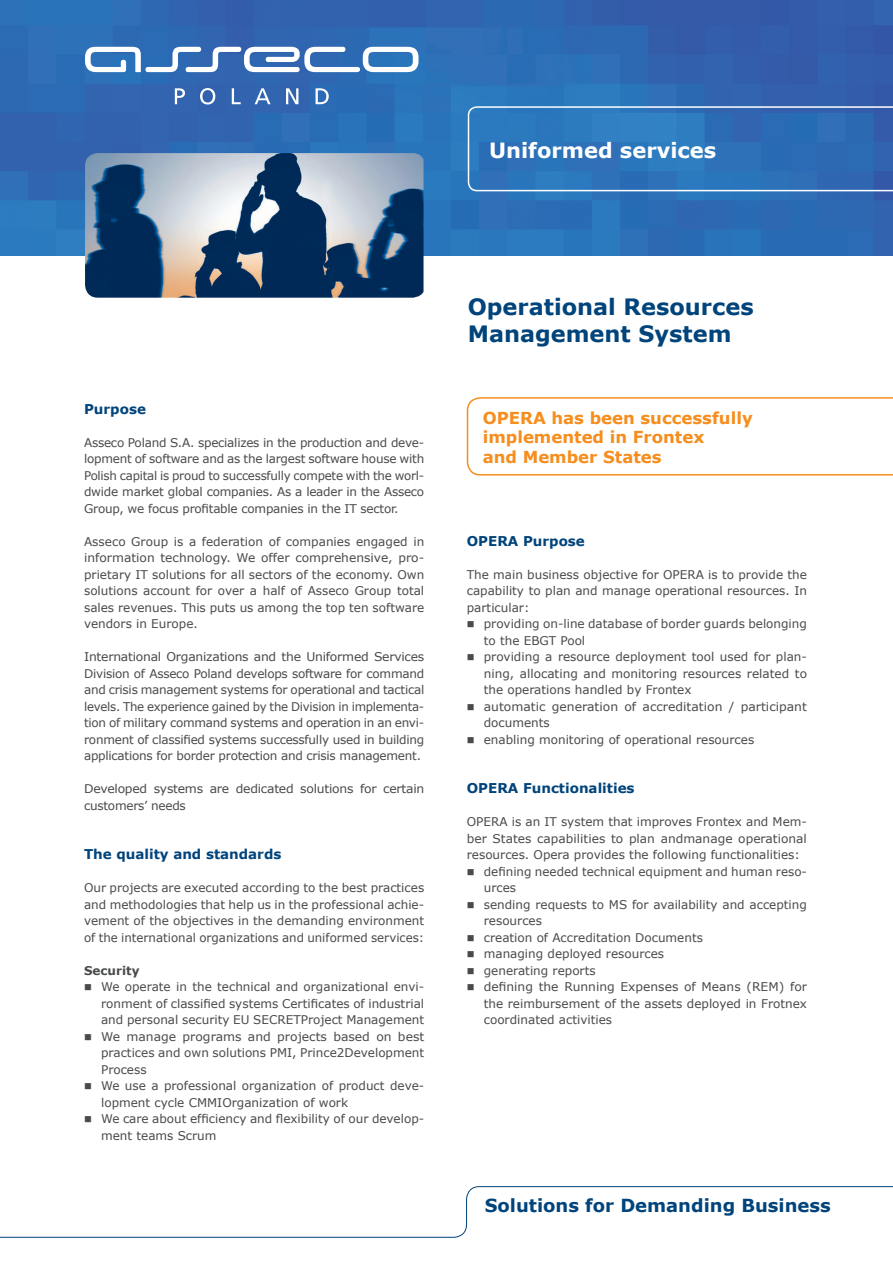
<style>
.page{position:relative;width:893px;height:1263px;background:#fff}
.page>*{position:absolute;margin:0;border:0;box-sizing:border-box;transform-origin:0 0}
.title_1{font:700 22.5px/27px "Verdana";color:#00447b}
.a_tytul_verdana{font:700 21px "Verdana";color:#fff}
.opisy{font:700 18px "Verdana";color:#00447b}
.text_verdana{font:700 16.5px/19.8px "Verdana";color:#f68e1e}
.title_2{font:700 13.5px "Verdana";color:#00447b}
.text_verdana-2{font:12px/16.5px "Verdana";color:#494a4b;text-align:justify}
.bullet{font:12px/16.5px "Verdana";color:#494a4b}
.text_verdana-3{font:12px/16.5px "Verdana";letter-spacing:-.02em;color:#494a4b}
.text_verdana-4{font:700 12px "Verdana";color:#494a4b}
</style>
<div class="page">
<img style="left:0;top:0;width:893px;height:255px">
<svg style="left:85px;top:47px;width:333px;height:25px"></svg>
<svg style="left:175px;top:88px;width:10px;height:16px"></svg>
<svg style="left:200px;top:88px;width:15px;height:17px"></svg>
<svg style="left:232px;top:88px;width:9px;height:16px"></svg>
<svg style="left:255px;top:88px;width:16px;height:16px"></svg>
<svg style="left:286px;top:88px;width:12px;height:16px"></svg>
<svg style="left:316px;top:88px;width:13px;height:16px"></svg>
<svg style="left:0;top:1186px;width:893px;height:52px"></svg>
<svg style="left:468px;top:106px;width:425px;height:85px;background:#3476bb"></svg>
<img style="left:85px;top:153px;width:338px;height:145px">
<svg style="left:467px;top:397px;width:426px;height:79px"></svg>
<p class="a_tytul_verdana" style="left:489px;top:136px;width:229px">Uniformed services</p>
<p class="title_2" style="left:84px;top:399px;width:63px">Purpose</p>
<p class="text_verdana-2" style="left:84px;top:434px;width:342px">Asseco Poland S.A. specializes in the production and deve&shy;lopment of software and as the largest software house with Polish capital is proud to successfully compete with the worl&shy;dwide market global companies. As a leader in the Asseco Group, we focus profitable companies in the IT sector.</p>
<p class="text_verdana-2" style="left:84px;top:533px;width:342px">Asseco Group is a federation of companies engaged in information technology. We offer comprehensive, pro&shy;prietary IT solutions for all sectors of the economy. Own solutions account for over a half of Asseco Group total sales revenues. This puts us among the top ten software vendors in Europe.</p>
<p class="text_verdana-2" style="left:84px;top:648px;width:342px">International Organizations and the Uniformed Services Division of Asseco Poland develops software for command and crisis management systems for operational and tactical levels. The experience gained by the Division in implementa&shy;tion of military command systems and operation in an envi&shy;ronment of classified systems successfully used in building applications for border protection and crisis management.</p>
<p class="text_verdana-3" style="left:84px;top:780px;width:342px">Developed systems are dedicated solutions for certain customers’ needs</p>
<p class="title_2" style="left:84px;top:845px;width:199px">The quality and standards</p>
<p class="text_verdana-2" style="left:84px;top:879px;width:342px">Our projects are executed according to the best practices and methodologies that help us in the professional achie&shy;vement of the objectives in the demanding environment of the international organizations and uniformed services:</p>
<p class="text_verdana-4" style="left:84px;top:962px;width:57px">Security</p>
<p class="bullet" style="left:101px;top:978px;width:325px;text-align:justify">We operate in the technical and organizational envi&shy;ronment of classified systems Certificates of industrial and personal security EU SECRETProject Management</p>
<p class="bullet" style="left:101px;top:1028px;width:325px;text-align:justify">We manage programs and projects based on best practices and own solutions PMI, Prince2Development Process</p>
<p class="bullet" style="left:101px;top:1077px;width:325px">We use a professional organization of product deve&shy;lopment cycle CMMIOrganization of work</p>
<p class="bullet" style="left:101px;top:1110px;width:325px">We care about efficiency and flexibility of our develop&shy;ment teams Scrum</p>
<p class="title_1" style="left:468px;top:293px;width:287px">Operational Resources<br>Management System</p>
<p class="text_verdana" style="left:483px;top:407px;width:271px">OPERA has been successfully implemented in Frontex<br>and Member States</p>
<p class="title_2" style="left:467px;top:531px;width:120px">OPERA Purpose</p>
<p class="text_verdana-2" style="left:467px;top:566px;width:342px">The main business objective for OPERA is to provide the capability to plan and manage operational resources. In particular:</p>
<p class="bullet" style="left:484px;top:615px;width:325px">providing on-line database of border guards belonging to the EBGT Pool</p>
<p class="bullet" style="left:484px;top:648px;width:325px;text-align:justify">providing a resource deployment tool used for plan&shy;ning, allocating and monitoring resources related to the operations handled by Frontex</p>
<p class="bullet" style="left:484px;top:698px;width:325px">automatic generation of accreditation / participant documents</p>
<p class="bullet" style="left:484px;top:731px;width:272px">enabling monitoring of operational resources</p>
<p class="title_2" style="left:467px;top:779px;width:169px">OPERA Functionalities</p>
<p class="text_verdana-2" style="left:467px;top:813px;width:342px">OPERA is an IT system that improves Frontex and Mem&shy;ber States capabilities to plan andmanage operational resources. Opera provides the following functionalities:</p>
<p class="bullet" style="left:484px;top:863px;width:325px">defining needed technical equipment and human reso&shy;urces</p>
<p class="bullet" style="left:484px;top:896px;width:325px">sending requests to MS for availability and accepting resources</p>
<p class="bullet" style="left:484px;top:929px;width:221px">creation of Accreditation Documents</p>
<p class="bullet" style="left:484px;top:945px;width:182px">managing deployed resources</p>
<p class="bullet" style="left:484px;top:962px;width:113px">generating reports</p>
<p class="bullet" style="left:484px;top:978px;width:325px;text-align:justify">defining the Running Expenses of Means (REM) for the reimbursement of the assets deployed in Frotnex coordinated activities</p>
<p class="opisy" style="left:485px;top:1193px;width:348px">Solutions for Demanding Business</p>
</div>
